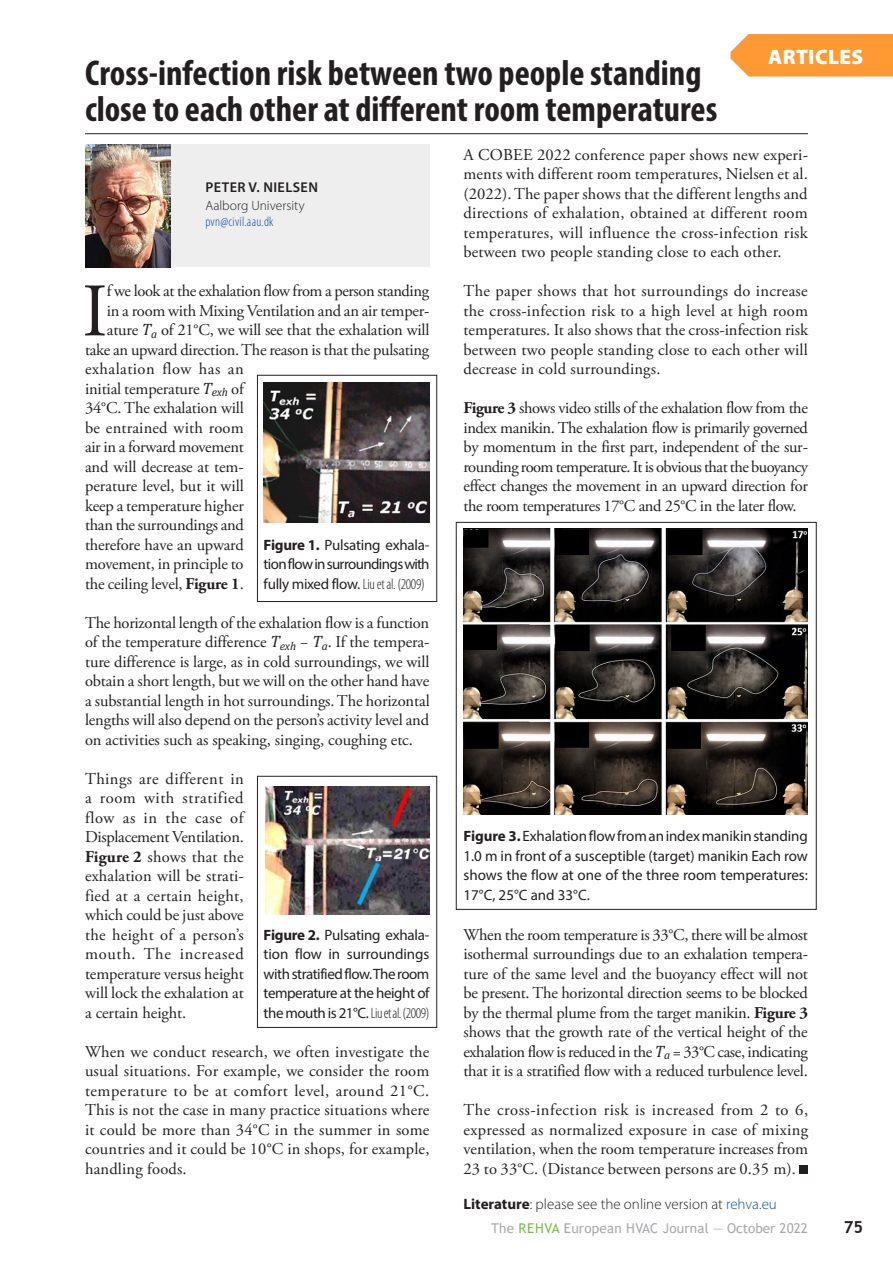
<style>
.page{position:relative;width:893px;height:1263px;background:#fff}
.page>*{position:absolute;margin:0;border:0;box-sizing:border-box;transform-origin:0 0}
.Normal_aloitus{font:75.3px "Adobe Garamond Pro";color:#231f20}
.Heading_1{font:700 condensed 36px/36px "Myriad Pro";color:#231f20}
.t1{font:900 21px "Myriad Pro";letter-spacing:.02em;color:#fff}
.Normal_aloitus-2{font:16.5px/19.5px "Adobe Garamond Pro";letter-spacing:-.01em;color:#231f20;text-align:justify}
.Normal_aloitus-3{font:16.5px "Adobe Garamond Pro";letter-spacing:.03em;color:#231f20}
.Normal_aloitus-4{font:16.5px "Adobe Garamond Pro";letter-spacing:.01em;color:#231f20}
.zPage_Number{font:700 16.5px "Trebuchet MS";color:#231f20}
.Paragraph_Style_1{font:15px/19.5px "Myriad Pro";letter-spacing:-.03em;color:#231f20;text-align:justify}
.List_eis_sis{font:300 15px "Myriad Pro";color:#231f20}
.Heading_6{font:600 14.25px "Myriad Pro";letter-spacing:.03em;color:#231f20}
.t2{font:13.5px "Trebuchet MS";letter-spacing:.015em;color:#a8a9ad}
.Heading_5{font:300 13.5px "Myriad Pro";color:#231f20}
.Heading_5_E-mail{font:300 condensed 13.5px "Myriad Pro";letter-spacing:.02em;color:#0d4da1}
.s1{font-family:"Cambria";font-style:italic}
.s2{font-weight:700}
.s3{font-weight:300;font-stretch:condensed}
.s4{color:#0d4da1}
.s5{color:#79c142}
</style>
<div class="page">
<div style="left:800px;top:1165px;width:8px;height:9px;background:#231f20"></div>
<div style="left:257px;top:375px;width:180px;height:227px;border:1px solid #231f20"></div>
<div style="left:257px;top:776px;width:180px;height:251px;border:1px solid #231f20"></div>
<div style="left:456px;top:522px;width:360px;height:387px;border:1px solid #231f20"></div>
<div style="left:85px;top:144px;width:344px;height:123px;background:#eeeeef"></div>
<hr style="left:85px;top:133px;width:723px;height:1px;background:#231f20">
<img style="left:85px;top:145px;width:85px;height:122px">
<img style="left:264px;top:382px;width:165px;height:140px">
<img style="left:265px;top:786px;width:164px;height:128px">
<img style="left:463px;top:529px;width:345px;height:286px">
<svg style="left:730px;top:34px;width:163px;height:43px;background:#ff9f3f"></svg>
<p class="Heading_1" style="left:85px;top:54px;width:634px">Cross-infection risk between two people standing close to each other at different room temperatures</p>
<p class="t1" style="left:768px;top:43px;width:96px">ARTICLES</p>
<p class="Heading_6" style="left:206px;top:178px;width:114px">PETER V. NIELSEN</p>
<p class="Heading_5" style="left:205px;top:197px;width:101px">Aalborg University</p>
<p class="Heading_5_E-mail" style="left:205px;top:214px;width:70px">pvn@civil.aau.dk</p>
<p class="Normal_aloitus" style="left:82px;top:266px;width:27px">I</p>
<p class="Normal_aloitus-2" style="left:107px;top:282px;width:324px">f we look at the exhalation flow from a person standing</p>
<p class="Normal_aloitus-2" style="left:107px;top:301px;width:324px">in a room with Mixing Ventilation and an air temper-</p>
<p class="Normal_aloitus-2" style="left:107px;top:321px;width:324px">ature <span class="s1">T</span><sub>a</sub> of 21°C, we will see that the exhalation will</p>
<p class="Normal_aloitus-2" style="left:85px;top:340px;width:346px">take an upward direction. The reason is that the pulsating</p>
<p class="Normal_aloitus-3" style="left:85px;top:359px;width:160px">exhalation flow has an</p>
<p class="Normal_aloitus-2" style="left:85px;top:379px;width:160px">initial temperature <span class="s1">T</span><sub>exh</sub> of</p>
<p class="Normal_aloitus-2" style="left:85px;top:399px;width:160px">34°C. The exhalation will</p>
<p class="Normal_aloitus-4" style="left:85px;top:418px;width:160px">be entrained with room</p>
<p class="Normal_aloitus-2" style="left:85px;top:438px;width:160px">air in a forward movement</p>
<p class="Normal_aloitus-2" style="left:85px;top:457px;width:160px">and will decrease at tem-</p>
<p class="Normal_aloitus-2" style="left:85px;top:477px;width:160px">perature level, but it will</p>
<p class="Normal_aloitus-2" style="left:85px;top:496px;width:160px">keep a temperature higher</p>
<p class="Normal_aloitus-2" style="left:85px;top:516px;width:160px">than the surroundings and</p>
<p class="Normal_aloitus-2" style="left:85px;top:535px;width:160px">therefore have an upward</p>
<p class="Normal_aloitus-2" style="left:85px;top:555px;width:160px">movement, in principle to</p>
<p class="Normal_aloitus-2" style="left:85px;top:574px;width:160px">the ceiling level, <span class="s2">Figure 1</span>.</p>
<p class="Normal_aloitus-2" style="left:85px;top:613px;width:346px">The horizontal length of the exhalation flow is a function of the temperature difference <span class="s1">T</span><sub>exh</sub> − <span class="s1">T</span><sub>a</sub>. If the tempera&shy;ture difference is large, as in cold surroundings, we will obtain a short length, but we will on the other hand have a substantial length in hot surroundings. The horizontal lengths will also depend on the person’s activity level and on activities such as speaking, singing, coughing etc.</p>
<p class="Normal_aloitus-2" style="left:85px;top:769px;width:160px">Things are different in a room with stratified flow as in the case of Displacement Ventilation.<br><span class="s2">Figure 2</span> shows that the exhalation will be strati&shy;fied at a certain height, which could be just above the height of a person’s mouth. The increased temperature versus height will lock the exhalation at a certain height.</p>
<p class="Normal_aloitus-2" style="left:85px;top:1042px;width:346px">When we conduct research, we often investigate the usual situations. For example, we consider the room temperature to be at comfort level, around 21°C.<br>This is not the case in many practice situations where it could be more than 34°C in the summer in some countries and it could be 10°C in shops, for example, handling foods.</p>
<p class="Paragraph_Style_1" style="left:264px;top:535px;width:167px"><span class="s2">Figure 1.</span> Pulsating exhala&shy;tion flow in surroundings with fully mixed flow. <span class="s3">Liu et al. (2009)</span></p>
<p class="Paragraph_Style_1" style="left:264px;top:925px;width:167px"><span class="s2">Figure 2.</span> Pulsating exhala&shy;tion flow in surroundings with stratified flow. The room temperature at the height of the mouth is 21°C. <span class="s3">Liu et al. (2009)</span></p>
<p class="Normal_aloitus-2" style="left:463px;top:145px;width:346px">A COBEE 2022 conference paper shows new experi&shy;ments with different room temperatures, Nielsen et al. (2022). The paper shows that the different lengths and directions of exhalation, obtained at different room temperatures, will influence the cross-infection risk between two people standing close to each other.</p>
<p class="Normal_aloitus-2" style="left:463px;top:282px;width:346px">The paper shows that hot surroundings do increase the cross-infection risk to a high level at high room temperatures. It also shows that the cross-infection risk between two people standing close to each other will decrease in cold surroundings.</p>
<p class="Normal_aloitus-2" style="left:463px;top:399px;width:346px"><span class="s2">Figure 3</span> shows video stills of the exhalation flow from the index manikin. The exhalation flow is primarily governed by momentum in the first part, independent of the sur&shy;rounding room temperature. It is obvious that the buoyancy effect changes the movement in an upward direction for the room temperatures 17°C and 25°C in the later flow.</p>
<p class="Paragraph_Style_1" style="left:463px;top:826px;width:346px"><span class="s2">Figure 3.</span> Exhalation flow from an index manikin standing 1.0 m in front of a susceptible (target) manikin Each row shows the flow at one of the three room temperatures:<br>17°C, 25°C and 33°C.</p>
<p class="Normal_aloitus-2" style="left:463px;top:925px;width:346px">When the room temperature is 33°C, there will be almost isothermal surroundings due to an exhalation tempera&shy;ture of the same level and the buoyancy effect will not be present. The horizontal direction seems to be blocked by the thermal plume from the target manikin. <span class="s2">Figure 3 </span>shows that the growth rate of the vertical height of the exhalation flow is reduced in the <span class="s1">T</span><sub>a</sub> = 33°C case, indicating that it is a stratified flow with a reduced turbulence level.</p>
<p class="Normal_aloitus-2" style="left:463px;top:1101px;width:346px">The cross-infection risk is increased from 2 to 6, expressed as normalized exposure in case of mixing ventilation, when the room temperature increases from 23 to 33°C. (Distance between persons are 0.35 m).</p>
<p class="List_eis_sis" style="left:463px;top:1195px;width:315px"><span class="s2">Literature</span>: please see the online version at <span class="s4">rehva.eu</span></p>
<p class="t2" style="left:491px;top:1220px;width:318px">The <span class="s5">REHVA</span> European HVAC Journal — October 2022</p>
<p class="zPage_Number" style="left:844px;top:1217px;width:21px">75</p>
</div>
